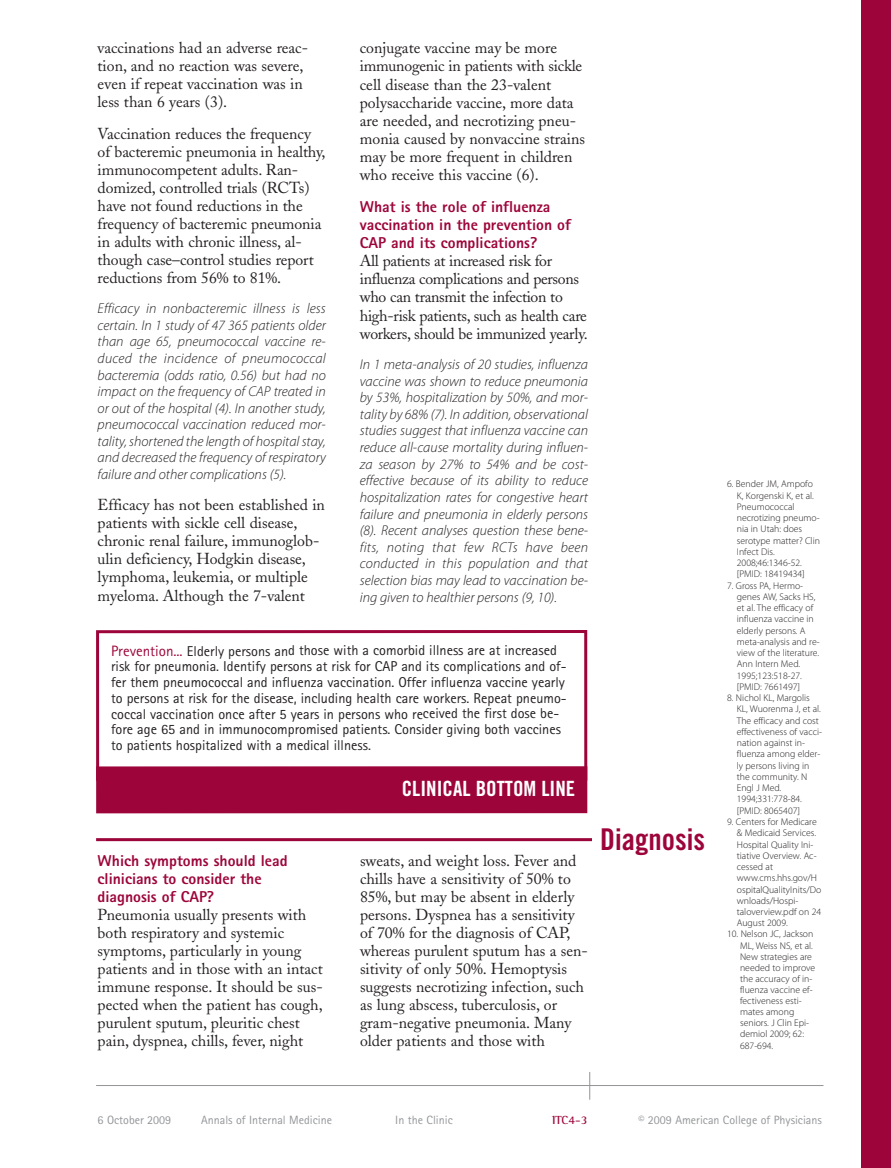
<style>
.page{position:relative;width:891px;height:1168px;background:#fff}
.page>*{position:absolute;margin:0;border:0;box-sizing:border-box;transform-origin:0 0}
.t1{font:30px "Trade Gothic Bold Cond Twenty";color:#9d053a}
.t2{font:21px "Trade Gothic Bold Cond Twenty";color:#fff}
.t3{font:15.75px/18px "Adobe Caslon";color:#231f20}
.t4{font:15.75px/18.1px "Adobe Caslon";letter-spacing:-.02em;color:#231f20}
.t5{font:800 15.75px/18.1px "Rotis Sans Serif";color:#9d053a}
.t6{font:italic 300 14.25px/16.6px "Myriad Pro";color:#231f20;text-align:justify}
.t7{font:14.25px/15.8px "Rotis Sans Serif";color:#231f20}
.t8{font:12px "Rotis Sans Serif";color:#939598}
.t9{font:700 12px "Rotis Semi Serif";color:#9d053a}
.t10{font:300 9.75px/11.2px "Myriad Pro";color:#231f20}
.s1{font-size:15px;color:#9d053a}
</style>
<div class="page">
<div style="left:861px;top:0;width:30px;height:1167px;background:#9d053a"></div>
<hr style="left:96px;top:1084px;width:728px;height:1px;background:#939598">
<svg style="left:589px;top:1072px;width:1px;height:27px"></svg>
<div style="left:96px;top:629px;width:491px;height:151px;border:3px solid #9d053a"></div>
<div style="left:96px;top:766px;width:491px;height:47px;background:#9d053a"></div>
<hr style="left:96px;top:837px;width:496px;height:3px;background:#9d053a">
<p class="t3" style="left:98px;top:41px;width:212px">vaccinations had an adverse reac&shy;tion, and no reaction was severe, even if repeat vaccination was in less than 6 years (3).</p>
<p class="t3" style="left:98px;top:126px;width:230px">Vaccination reduces the frequency of bacteremic pneumonia in healthy, immunocompetent adults. Ran&shy;domized, controlled trials (RCTs) have not found reductions in the frequency of bacteremic pneumonia in adults with chronic illness, al&shy;though case–control studies report reductions from 56% to 81%.</p>
<p class="t6" style="left:98px;top:301px;width:230px">Efficacy in nonbacteremic illness is less certain. In 1 study of 47 365 patients older than age 65, pneumococcal vaccine re&shy;duced the incidence of pneumococcal bacteremia (odds ratio, 0.56) but had no impact on the frequency of CAP treated in or out of the hospital (4). In another study, pneumococcal vaccination reduced mor&shy;tality, shortened the length of hospital stay, and decreased the frequency of respiratory failure and other complications (5).</p>
<p class="t3" style="left:98px;top:497px;width:229px">Efficacy has not been established in patients with sickle cell disease, chronic renal failure, immunoglob&shy;ulin deficiency, Hodgkin disease, lymphoma, leukemia, or multiple myeloma. Although the 7-valent</p>
<p class="t3" style="left:360px;top:41px;width:227px">conjugate vaccine may be more immunogenic in patients with sickle cell disease than the 23-valent polysaccharide vaccine, more data are needed, and necrotizing pneu&shy;monia caused by nonvaccine strains may be more frequent in children who receive this vaccine (6).</p>
<p class="t5" style="left:360px;top:199px;width:213px">What is the role of influenza vaccination in the prevention of<br>CAP and its complications?</p>
<p class="t4" style="left:360px;top:254px;width:229px">All patients at increased risk for influenza complications and persons who can transmit the infection to high-risk patients, such as health care workers, should be immunized yearly.</p>
<p class="t6" style="left:360px;top:357px;width:230px">In 1 meta-analysis of 20 studies, influenza vaccine was shown to reduce pneumonia by 53%, hospitalization by 50%, and mor&shy;tality by 68% (7). In addition, observational studies suggest that influenza vaccine can reduce all-cause mortality during influen&shy;za season by 27% to 54% and be cost&shy;effective because of its ability to reduce hospitalization rates for congestive heart failure and pneumonia in elderly persons (8). Recent analyses question these bene&shy;fits, noting that few RCTs have been conducted in this population and that selection bias may lead to vaccination be&shy;ing given to healthier persons (9, 10).</p>
<p class="t7" style="left:111px;top:644px;width:457px"><span class="s1">Prevention...</span> Elderly persons and those with a comorbid illness are at increased risk for pneumonia. Identify persons at risk for CAP and its complications and of&shy;fer them pneumococcal and influenza vaccination. Offer influenza vaccine yearly to persons at risk for the disease, including health care workers. Repeat pneumo&shy;coccal vaccination once after 5 years in persons who received the first dose be&shy;fore age 65 and in immunocompromised patients. Consider giving both vaccines to patients hospitalized with a medical illness.</p>
<h2 class="t2" style="left:402px;top:780px;width:175px">CLINICAL BOTTOM LINE</h2>
<p class="t5" style="left:98px;top:853px;width:192px">Which symptoms should lead clinicians to consider the diagnosis of CAP?</p>
<p class="t3" style="left:98px;top:907px;width:227px">Pneumonia usually presents with both respiratory and systemic symptoms, particularly in young patients and in those with an intact immune response. It should be sus&shy;pected when the patient has cough, purulent sputum, pleuritic chest pain, dyspnea, chills, fever, night</p>
<p class="t3" style="left:360px;top:853px;width:229px">sweats, and weight loss. Fever and chills have a sensitivity of 50% to 85%, but may be absent in elderly persons. Dyspnea has a sensitivity of 70% for the diagnosis of CAP, whereas purulent sputum has a sen&shy;sitivity of only 50%. Hemoptysis suggests necrotizing infection, such as lung abscess, tuberculosis, or gram-negative pneumonia. Many older patients and those with</p>
<h1 class="t1" style="left:600px;top:828px;width:106px">Diagnosis</h1>
<p class="t10" style="left:737px;top:479px;width:85px;text-indent:-10px">6. Bender JM, Ampofo<br>K, Korgenski K, et al.<br>Pneumococcal necrotizing pneumo&shy;nia in Utah: does serotype matter? Clin<br>Infect Dis.<br>2008;46:1346-52. [PMID: 18419434]</p>
<p class="t10" style="left:737px;top:580px;width:84px;text-indent:-10px">7. Gross PA, Hermo&shy;genes AW, Sacks HS, et al. The efficacy of influenza vaccine in elderly persons. A meta-analysis and re&shy;view of the literature.<br>Ann Intern Med.<br>1995;123:518-27. [PMID: 7661497]</p>
<p class="t10" style="left:737px;top:693px;width:87px;text-indent:-10px">8. Nichol KL, Margolis<br>KL, Wuorenma J, et al.<br>The efficacy and cost effectiveness of vacci&shy;nation against in&shy;fluenza among elder&shy;ly persons living in the community. N<br>Engl J Med.<br>1994;331:778-84. [PMID: 8065407]</p>
<p class="t10" style="left:737px;top:816px;width:86px;text-indent:-10px">9. Centers for Medicare &amp; Medicaid Services.<br>Hospital Quality Ini&shy;tiative Overview. Ac&shy;cessed at www.cms.hhs.gov/H ospitalQualityInits/Do wnloads/Hospi&shy;taloverview.pdf on 24<br>August 2009.</p>
<p class="t10" style="left:740px;top:929px;width:77px;text-indent:-13px">10. Nelson JC, Jackson<br>ML, Weiss NS, et al.<br>New strategies are needed to improve the accuracy of in&shy;fluenza vaccine ef&shy;fectiveness esti&shy;mates among seniors. J Clin Epi&shy;demiol 2009; 62:<br>687-694.</p>
<p class="t8" style="left:98px;top:1115px;width:75px">6 October 2009</p>
<p class="t8" style="left:201px;top:1115px;width:132px">Annals of Internal Medicine</p>
<p class="t8" style="left:395px;top:1115px;width:59px">In the Clinic</p>
<p class="t9" style="left:552px;top:1115px;width:37px">ITC4-3</p>
<p class="t8" style="left:639px;top:1115px;width:185px">© 2009 American College of Physicians</p>
</div>
